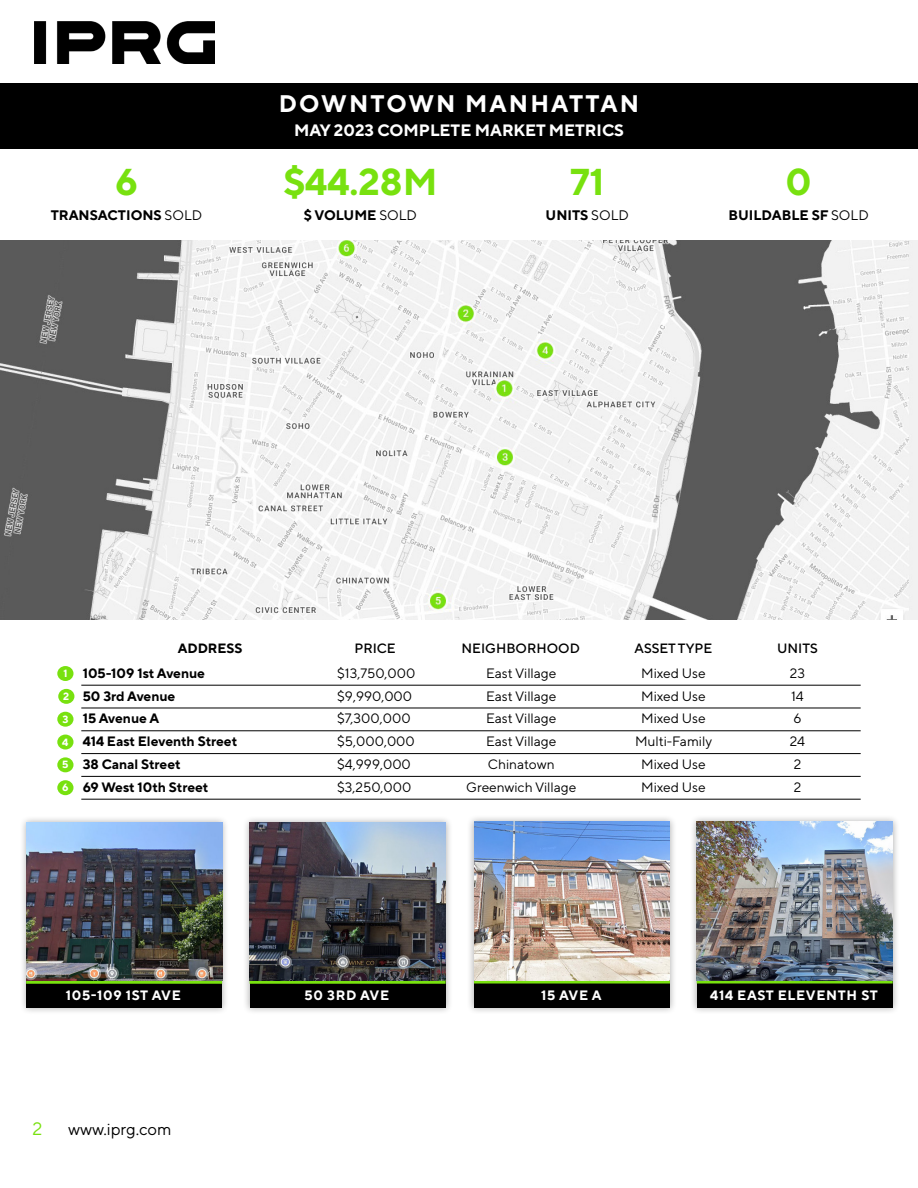
<style>
.page{position:relative;width:918px;height:1188px;background:#fff}
.page>*{position:absolute;margin:0;border:0;box-sizing:border-box;transform-origin:0 0}
.t1{font:700 37.35px "TT Norms Pro";color:#78e10f}
.t2{font:700 24px "TT Norms Pro";letter-spacing:.09em;color:#fff}
.t3{font:18px "TT Norms Pro";color:#78e10f}
.t4{font:700 16.5px "TT Norms Pro";color:#fff}
.t5{font:16.5px "TT Norms Pro";color:#000}
.t6{font:700 13.8px "TT Norms Pro";color:#000}
.t7{font:13.65px "TT Norms Pro";color:#000}
.t8{font:700 13.65px "TT Norms Pro";color:#000}
.t9{font:700 13.65px "TT Norms Pro";letter-spacing:.05em;color:#fff}
.t10{font:500 13.5px "TT Norms Pro";color:#000}
.t11{font:700 13.5px "TT Norms Pro";color:#000}
.t12{font:700 10.5px "TT Norms Pro";color:#fff}
.s1{font-weight:400}
</style>
<div class="page">
<img style="left:35px;top:21px;width:179px;height:43px">
<div style="left:0;top:83px;width:918px;height:65px;background:#000"></div>
<img style="left:0;top:240px;width:918px;height:380px">
<div style="left:19px;top:815px;width:210px;height:200px;background:#000;opacity:.31"></div>
<div style="left:26px;top:822px;width:196px;height:186px;background:#000"></div>
<hr style="left:26px;top:981px;width:196px;height:3px;background:#78e10f">
<img style="left:26px;top:822px;width:196px;height:159px">
<div style="left:57px;top:666px;width:17px;height:15px;background:#78e10f;border-radius:50%"></div>
<div style="left:58px;top:689px;width:16px;height:15px;background:#78e10f;border-radius:50%"></div>
<div style="left:57px;top:712px;width:17px;height:15px;background:#78e10f;border-radius:50%"></div>
<div style="left:57px;top:735px;width:17px;height:15px;background:#78e10f;border-radius:50%"></div>
<div style="left:57px;top:757px;width:17px;height:15px;background:#78e10f;border-radius:50%"></div>
<div style="left:57px;top:780px;width:17px;height:15px;background:#78e10f;border-radius:50%"></div>
<hr style="left:81px;top:685px;width:780px;height:1px;background:#000">
<hr style="left:81px;top:708px;width:780px;height:1px;background:#000">
<hr style="left:81px;top:731px;width:780px;height:1px;background:#000">
<hr style="left:81px;top:753px;width:780px;height:1px;background:#000">
<hr style="left:81px;top:776px;width:780px;height:1px;background:#000">
<hr style="left:81px;top:799px;width:780px;height:1px;background:#000">
<div style="left:242px;top:815px;width:211px;height:200px;background:#000;opacity:.31"></div>
<div style="left:250px;top:822px;width:196px;height:186px;background:#000"></div>
<hr style="left:250px;top:981px;width:196px;height:3px;background:#78e10f">
<img style="left:250px;top:822px;width:196px;height:159px">
<div style="left:467px;top:815px;width:210px;height:199px;background:#000;opacity:.31"></div>
<div style="left:474px;top:822px;width:196px;height:185px;background:#000"></div>
<hr style="left:474px;top:981px;width:196px;height:3px;background:#78e10f">
<img style="left:474px;top:822px;width:196px;height:159px">
<div style="left:689px;top:815px;width:211px;height:199px;background:#000;opacity:.31"></div>
<div style="left:697px;top:822px;width:196px;height:185px;background:#000"></div>
<hr style="left:697px;top:981px;width:196px;height:3px;background:#78e10f">
<img style="left:697px;top:822px;width:196px;height:159px">
<p class="t1" style="left:115px;top:157px;width:24px">6</p>
<p class="t6" style="left:51px;top:206px;width:153px">TRANSACTIONS <span class="s1">SOLD</span></p>
<p class="t2" style="left:279px;top:88px;width:362px">DOWNTOWN MANHATTAN</p>
<p class="t4" style="left:294px;top:120px;width:331px">MAY 2023 COMPLETE MARKET METRICS</p>
<p class="t1" style="left:283px;top:157px;width:156px">$44.28M</p>
<p class="t6" style="left:304px;top:206px;width:115px">$ VOLUME <span class="s1">SOLD</span></p>
<p class="t1" style="left:570px;top:157px;width:36px">71</p>
<p class="t6" style="left:546px;top:206px;width:85px">UNITS <span class="s1">SOLD</span></p>
<p class="t1" style="left:786px;top:157px;width:28px">0</p>
<p class="t6" style="left:729px;top:206px;width:142px">BUILDABLE SF <span class="s1">SOLD</span></p>
<p class="t12" style="left:63px;top:667px;width:6px">1</p>
<p class="t12" style="left:63px;top:689px;width:8px">2</p>
<p class="t12" style="left:62px;top:712px;width:8px">3</p>
<p class="t12" style="left:62px;top:735px;width:8px">4</p>
<p class="t12" style="left:62px;top:758px;width:8px">5</p>
<p class="t12" style="left:62px;top:781px;width:8px">6</p>
<p class="t11" style="left:178px;top:640px;width:66px">ADDRESS</p>
<p class="t10" style="left:354px;top:640px;width:43px">PRICE</p>
<p class="t10" style="left:462px;top:640px;width:120px">NEIGHBORHOOD</p>
<p class="t10" style="left:635px;top:640px;width:79px">ASSET TYPE</p>
<p class="t8" style="left:83px;top:664px;width:124px">105-109 1st Avenue</p>
<p class="t8" style="left:83px;top:687px;width:94px">50 3rd Avenue</p>
<p class="t8" style="left:83px;top:710px;width:78px">15 Avenue A</p>
<p class="t8" style="left:83px;top:733px;width:156px">414 East Eleventh Street</p>
<p class="t8" style="left:83px;top:755px;width:99px">38 Canal Street</p>
<p class="t8" style="left:83px;top:778px;width:127px">69 West 10th Street</p>
<p class="t7" style="left:337px;top:664px;width:80px">$13,750,000</p>
<p class="t7" style="left:337px;top:687px;width:76px">$9,990,000</p>
<p class="t7" style="left:337px;top:710px;width:75px">$7,300,000</p>
<p class="t7" style="left:337px;top:733px;width:79px">$5,000,000</p>
<p class="t7" style="left:337px;top:756px;width:75px">$4,999,000</p>
<p class="t7" style="left:337px;top:779px;width:76px">$3,250,000</p>
<p class="t7" style="left:486px;top:664px;width:72px">East Village</p>
<p class="t7" style="left:486px;top:687px;width:72px">East Village</p>
<p class="t7" style="left:486px;top:710px;width:72px">East Village</p>
<p class="t7" style="left:486px;top:733px;width:72px">East Village</p>
<p class="t7" style="left:488px;top:756px;width:68px">Chinatown</p>
<p class="t7" style="left:466px;top:779px;width:112px">Greenwich Village</p>
<p class="t7" style="left:641px;top:664px;width:66px">Mixed Use</p>
<p class="t7" style="left:641px;top:687px;width:66px">Mixed Use</p>
<p class="t7" style="left:641px;top:710px;width:66px">Mixed Use</p>
<p class="t7" style="left:635px;top:733px;width:78px">Multi-Family</p>
<p class="t7" style="left:641px;top:756px;width:66px">Mixed Use</p>
<p class="t7" style="left:641px;top:779px;width:66px">Mixed Use</p>
<p class="t10" style="left:777px;top:640px;width:42px">UNITS</p>
<p class="t7" style="left:790px;top:664px;width:17px">23</p>
<p class="t7" style="left:791px;top:687px;width:14px">14</p>
<p class="t7" style="left:793px;top:710px;width:10px">6</p>
<p class="t7" style="left:790px;top:733px;width:17px">24</p>
<p class="t7" style="left:794px;top:756px;width:9px">2</p>
<p class="t7" style="left:794px;top:779px;width:9px">2</p>
<p class="t9" style="left:66px;top:987px;width:116px">105-109 1ST AVE</p>
<h3 class="t3" style="left:32px;top:1117px;width:11px">2</h3>
<p class="t5" style="left:68px;top:1118px;width:105px">www.iprg.com</p>
<p class="t9" style="left:304px;top:987px;width:86px">50 3RD AVE</p>
<p class="t9" style="left:541px;top:986px;width:62px">15 AVE A</p>
<p class="t9" style="left:710px;top:986px;width:169px">414 EAST ELEVENTH ST</p>
</div>
